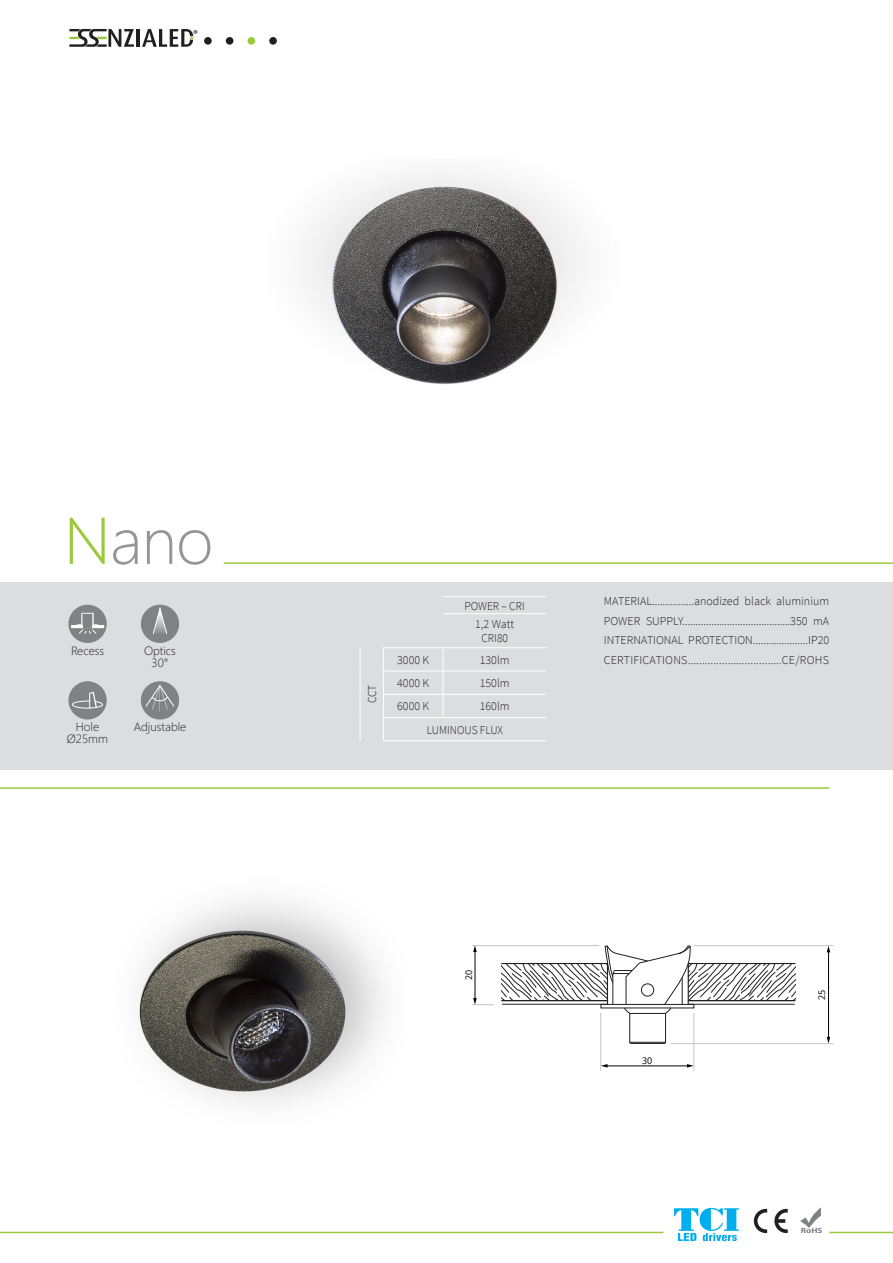
<style>
.page{position:relative;width:893px;height:1263px;background:#fff}
.page>*{position:absolute;margin:0;border:0;box-sizing:border-box;transform-origin:0 0}
.t1{font:300 66px "Segoe";color:#939598}
.t2{font:300 12px "Source Sans Pro";color:#231f20}
.t3{font:300 12px "Source Sans Pro";letter-spacing:.02em;color:#231f20}
.t4{font:300 12px/12px "Segoe";color:#231f20;text-align:center}
.t5{font:300 12px "Source Sans Pro";color:#231f20;scale:.95 1}
.t6{font:11.85px "Myriad Pro";color:#231f20}
.t7{font:10.35px "Source Sans Pro";color:#111416}
.t8{font:700 7.65px "Myriad Pro";color:#808285;scale:1.18 1}
.s1{color:#99ca3b}
</style>
<div class="page">
<hr style="left:137px;top:29px;width:3px;height:18px;background:#231f20">
<svg style="left:142px;top:29px;width:51px;height:18px"></svg>
<svg style="left:69px;top:29px;width:65px;height:18px"></svg>
<div style="left:269px;top:37px;width:8px;height:8px;background:#231f20;border-radius:50%"></div>
<div style="left:248px;top:37px;width:7px;height:8px;background:#99ca3b;border-radius:50%"></div>
<div style="left:226px;top:37px;width:7px;height:8px;background:#231f20;border-radius:50%"></div>
<div style="left:204px;top:37px;width:8px;height:8px;background:#231f20;border-radius:50%"></div>
<svg style="left:800px;top:1207px;width:21px;height:21px"></svg>
<hr style="left:829px;top:1232px;width:64px;height:1px;background:#99ca3b">
<svg style="left:754px;top:1209px;width:13px;height:24px"></svg>
<svg style="left:774px;top:1209px;width:14px;height:24px"></svg>
<hr style="left:0;top:1232px;width:663px;height:1px;background:#99ca3b">
<svg style="left:674px;top:1208px;width:65px;height:33px"></svg>
<hr style="left:0;top:787px;width:829px;height:2px;background:#99ca3b">
<div style="left:0;top:582px;width:893px;height:187px;background:#dcdddf"></div>
<img style="left:137px;top:900px;width:248px;height:204px">
<svg style="left:501px;top:963px;width:103px;height:38px"></svg>
<svg style="left:692px;top:963px;width:104px;height:38px"></svg>
<div style="left:601px;top:1004px;width:93px;height:4px;border:1px solid #231f20"></div>
<svg style="left:604px;top:945px;width:88px;height:99px"></svg>
<hr style="left:600px;top:1013px;width:1px;height:58px;background:#c3c5c4">
<hr style="left:693px;top:1013px;width:1px;height:58px;background:#c3c5c4">
<hr style="left:606px;top:1065px;width:82px;height:1px;background:#000001">
<svg style="left:601px;top:1064px;width:6px;height:3px"></svg>
<svg style="left:687px;top:1064px;width:7px;height:3px"></svg>
<hr style="left:671px;top:1043px;width:162px;height:1px;background:#c3c5c4">
<hr style="left:694px;top:945px;width:139px;height:1px;background:#c3c5c4">
<hr style="left:472px;top:945px;width:127px;height:1px;background:#c3c5c4">
<hr style="left:828px;top:951px;width:1px;height:87px;background:#000001">
<svg style="left:827px;top:1037px;width:3px;height:6px"></svg>
<svg style="left:827px;top:946px;width:3px;height:6px"></svg>
<hr style="left:475px;top:951px;width:1px;height:48px;background:#000001">
<svg style="left:472px;top:998px;width:22px;height:7px"></svg>
<svg style="left:473px;top:945px;width:4px;height:7px"></svg>
<div style="left:68px;top:605px;width:39px;height:38px;background:#808285;border-radius:50%"></div>
<svg style="left:71px;top:613px;width:33px;height:21px"></svg>
<div style="left:141px;top:681px;width:38px;height:38px;background:#808285;border-radius:50%"></div>
<svg style="left:146px;top:685px;width:28px;height:27px"></svg>
<div style="left:141px;top:605px;width:38px;height:38px;background:#808285;border-radius:50%"></div>
<svg style="left:153px;top:608px;width:14px;height:26px"></svg>
<div style="left:68px;top:681px;width:39px;height:38px;background:#808285;border-radius:50%"></div>
<svg style="left:72px;top:692px;width:31px;height:17px"></svg>
<hr style="left:383px;top:647px;width:60px;height:1px;background:#fff">
<hr style="left:443px;top:647px;width:104px;height:1px;background:#fff">
<hr style="left:383px;top:671px;width:60px;height:1px;background:#fff">
<hr style="left:443px;top:671px;width:103px;height:1px;background:#fff">
<hr style="left:383px;top:694px;width:60px;height:1px;background:#fff">
<hr style="left:443px;top:694px;width:103px;height:1px;background:#fff">
<hr style="left:383px;top:717px;width:60px;height:1px;background:#fff">
<svg style="left:443px;top:648px;width:1px;height:69px"></svg>
<hr style="left:443px;top:717px;width:104px;height:1px;background:#fff">
<hr style="left:383px;top:740px;width:60px;height:1px;background:#fff">
<hr style="left:443px;top:740px;width:103px;height:1px;background:#fff">
<svg style="left:360px;top:648px;width:1px;height:93px"></svg>
<svg style="left:383px;top:648px;width:1px;height:92px"></svg>
<hr style="left:443px;top:596px;width:103px;height:1px;background:#fff">
<hr style="left:443px;top:613px;width:103px;height:1px;background:#fff">
<img style="left:305px;top:172px;width:276px;height:212px">
<hr style="left:224px;top:562px;width:669px;height:2px;background:#99ca3b">
<p class="t6" style="left:193px;top:27px;width:6px">®</p>
<p class="t1" style="left:64px;top:503px;width:151px"><span class="s1">N</span>ano</p>
<p class="t4" style="left:71px;top:645px;width:35px">Recess</p>
<p class="t4" style="left:67px;top:721px;width:43px">Hole<br>Ø25mm</p>
<p class="t4" style="left:144px;top:645px;width:33px">Optics<br>30°</p>
<p class="t4" style="left:134px;top:721px;width:54px">Adjustable</p>
<p class="t5" style="left:365px;top:703px;width:21px;rotate:-90deg">CCT</p>
<p class="t5" style="left:464px;top:598px;width:65px">POWER – CRI</p>
<p class="t2" style="left:475px;top:617px;width:40px">1,2 Watt</p>
<p class="t5" style="left:481px;top:631px;width:29px">CRI80</p>
<p class="t2" style="left:397px;top:653px;width:34px">3000 K</p>
<p class="t2" style="left:480px;top:653px;width:31px">130lm</p>
<p class="t2" style="left:397px;top:676px;width:34px">4000 K</p>
<p class="t2" style="left:480px;top:676px;width:31px">150lm</p>
<p class="t2" style="left:397px;top:699px;width:34px">6000 K</p>
<p class="t2" style="left:480px;top:699px;width:31px">160lm</p>
<p class="t5" style="left:427px;top:722px;width:82px">LUMINOUS FLUX</p>
<p class="t2" style="left:604px;top:594px;width:227px">MATERIAL................anodized black aluminium</p>
<p class="t2" style="left:604px;top:613px;width:227px">POWER SUPPLY.........................................350 mA</p>
<p class="t2" style="left:604px;top:633px;width:227px">INTERNATIONAL PROTECTION.....................IP20</p>
<p class="t3" style="left:604px;top:652px;width:227px">CERTIFICATIONS.................................CE/ROHS</p>
<p class="t7" style="left:462px;top:980px;width:12px;rotate:-90deg">20</p>
<p class="t7" style="left:642px;top:1054px;width:12px">30</p>
<p class="t7" style="left:815px;top:1000px;width:12px;rotate:-90deg">25</p>
<p class="t8" style="left:801px;top:1226px;width:20px">RoHS</p>
</div>
